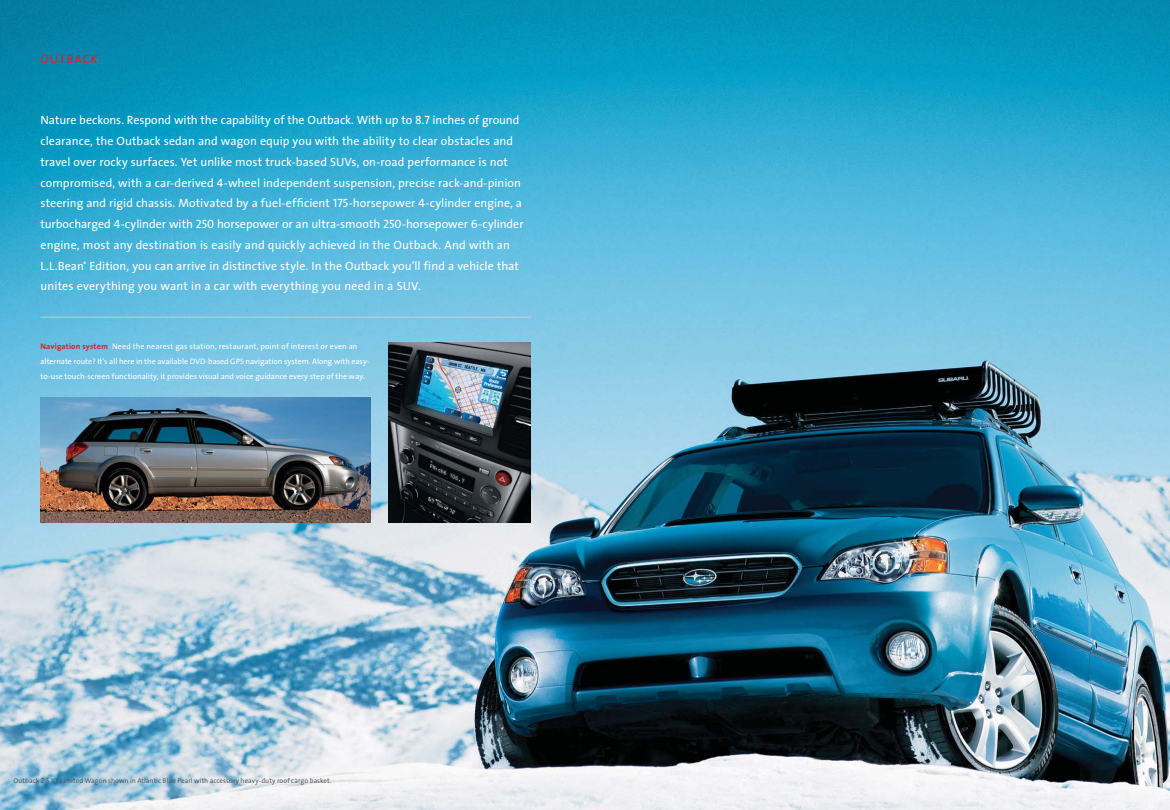
<style>
.page{position:relative;width:1170px;height:810px;background:#fff}
.page>*{position:absolute;margin:0;border:0;box-sizing:border-box;transform-origin:0 0}
.t1{font:12px/20.8px "The Sans Subaru";letter-spacing:.005em;color:#fff}
.t2{font:12px "The Sans Subaru";letter-spacing:.09em;color:#e21f26}
.t3{font:8px/15px "The Sans Subaru";letter-spacing:.005em;color:#fff}
.t4{font:7px "The Sans Subaru";letter-spacing:.005em;color:#4e5b63}
.s1{font-family:"The Sans Bold Subaru";color:#e21f26}
</style>
<div class="page">
<img style="left:0;top:0;width:1170px;height:810px">
<img style="left:40px;top:397px;width:330px;height:126px">
<img style="left:388px;top:343px;width:143px;height:180px">
<hr style="left:40px;top:317px;width:491px;height:1px;background:#c7ced2">
<p class="t2" style="left:40px;top:54px;width:59px">OUTBACK</p>
<p class="t1" style="left:40px;top:111px;width:485px">Nature beckons. Respond with the capability of the Outback. With up to 8.7 inches of ground clearance, the Outback sedan and wagon equip you with the ability to clear obstacles and travel over rocky surfaces. Yet unlike most truck-based SUVs, on-road performance is not compromised, with a car-derived 4-wheel independent suspension, precise rack-and-pinion steering and rigid chassis. Motivated by a fuel-efficient 175-horsepower 4-cylinder engine, a turbocharged 4-cylinder with 250 horsepower or an ultra-smooth 250-horsepower 6-cylinder engine, most any destination is easily and quickly achieved in the Outback. And with an L.L.Bean<sup>®</sup> Edition, you can arrive in distinctive style. In the Outback you’ll find a vehicle that unites everything you want in a car with everything you need in a SUV.</p>
<p class="t3" style="left:40px;top:339px;width:330px"><span class="s1">Navigation system</span> Need the nearest gas station, restaurant, point of interest or even an alternate route? It’s all here in the available DVD-based GPS navigation system. Along with easy&shy;to-use touch-screen functionality, it provides visual and voice guidance every step of the way.</p>
<p class="t4" style="left:14px;top:778px;width:320px">Outback 2.5 XT Limited Wagon shown in Atlantic Blue Pearl with accessory heavy-duty roof cargo basket.</p>
</div>
